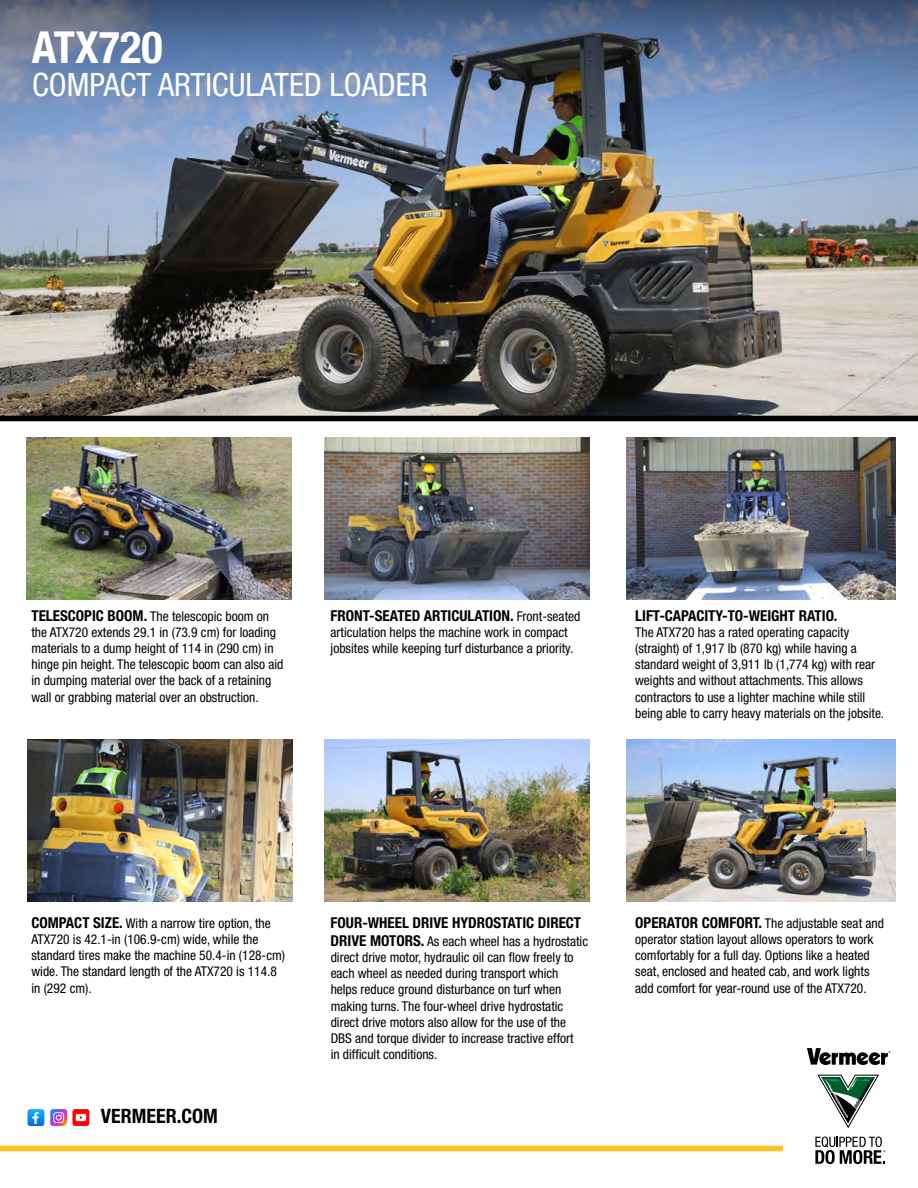
<style>
.page{position:relative;width:918px;height:1188px;background:#fff}
.page>*{position:absolute;margin:0;border:0;box-sizing:border-box;transform-origin:0 0}
.t1{font:700 condensed 44.25px "Helvetica Neue LT Std";color:#fff}
.t2{font:condensed 32.25px "Helvetica Neue LT Std";color:#fff}
.t3{font:700 condensed 19.8px "Helvetica Neue LT Std";color:#000}
.t4{font:700 condensed 15px "Helvetica Neue LT Std";color:#000}
.t5{font:condensed 13.5px/16.2px "Helvetica Neue LT Std";color:#000}
.s1{font-weight:700;font-size:15px}
.s2{font-weight:400;font-size:13.5px}
</style>
<div class="page">
<img style="left:26px;top:437px;width:266px;height:162px">
<img style="left:27px;top:739px;width:266px;height:162px">
<img style="left:626px;top:437px;width:269px;height:162px">
<img style="left:324px;top:437px;width:266px;height:162px">
<div style="left:0;top:416px;width:918px;height:5px;background:#000"></div>
<img style="left:0;top:0;width:918px;height:416px">
<img style="left:324px;top:739px;width:265px;height:162px">
<img style="left:627px;top:739px;width:268px;height:162px">
<svg style="left:807px;top:1048px;width:83px;height:17px"></svg>
<svg style="left:815px;top:1137px;width:71px;height:27px"></svg>
<svg style="left:817px;top:1075px;width:62px;height:53px"></svg>
<div style="left:0;top:1146px;width:783px;height:5px;background:#ffc425"></div>
<svg style="left:27px;top:1109px;width:17px;height:17px"></svg>
<svg style="left:50px;top:1109px;width:17px;height:17px"></svg>
<svg style="left:88px;top:1109px;width:2px;height:17px"></svg>
<div style="left:72px;top:1109px;width:17px;height:17px;background:#fe0000;border-radius:3px"></div>
<svg style="left:76px;top:1114px;width:10px;height:7px"></svg>
<h1 class="t1" style="left:32px;top:21px;width:132px">ATX720</h1>
<h2 class="t2" style="left:32px;top:65px;width:397px">COMPACT ARTICULATED LOADER</h2>
<p class="t5" style="left:32px;top:608px;width:253px"><span class="s1">TELESCOPIC BOOM.</span> The telescopic boom on the ATX720 extends 29.1 in (73.9 cm) for loading materials to a dump height of 114 in (290 cm) in hinge pin height. The telescopic boom can also aid in dumping material over the back of a retaining wall or grabbing material over an obstruction.</p>
<p class="t4" style="left:331px;top:606px;width:251px">FRONT-SEATED ARTICULATION. <span class="s2">Front-seated</span></p>
<p class="t5" style="left:331px;top:624px;width:244px">articulation helps the machine work in compact jobsites while keeping turf disturbance a priority.</p>
<p class="t4" style="left:635px;top:606px;width:204px">LIFT-CAPACITY-TO-WEIGHT RATIO.</p>
<p class="t5" style="left:635px;top:624px;width:251px">The ATX720 has a rated operating capacity (straight) of 1,917 lb (870 kg) while having a standard weight of 3,911 lb (1,774 kg) with rear weights and without attachments. This allows contractors to use a lighter machine while still being able to carry heavy materials on the jobsite.</p>
<p class="t5" style="left:32px;top:915px;width:255px"><span class="s1">COMPACT SIZE.</span> With a narrow tire option, the ATX720 is 42.1-in (106.9-cm) wide, while the standard tires make the machine 50.4-in (128-cm) wide. The standard length of the ATX720 is 114.8 in (292 cm).</p>
<p class="t4" style="left:331px;top:913px;width:252px">FOUR-WHEEL DRIVE HYDROSTATIC DIRECT</p>
<p class="t5" style="left:331px;top:933px;width:259px"><span class="s1">DRIVE MOTORS.</span> As each wheel has a hydrostatic direct drive motor, hydraulic oil can flow freely to each wheel as needed during transport which helps reduce ground disturbance on turf when making turns. The four-wheel drive hydrostatic direct drive motors also allow for the use of the DBS and torque divider to increase tractive effort<br>in difficult conditions.</p>
<h3 class="t3" style="left:101px;top:1104px;width:118px">VERMEER.COM</h3>
<p class="t5" style="left:635px;top:915px;width:250px"><span class="s1">OPERATOR COMFORT.</span> The adjustable seat and operator station layout allows operators to work comfortably for a full day. Options like a heated seat, enclosed and heated cab, and work lights add comfort for year-round use of the ATX720.</p>
</div>
